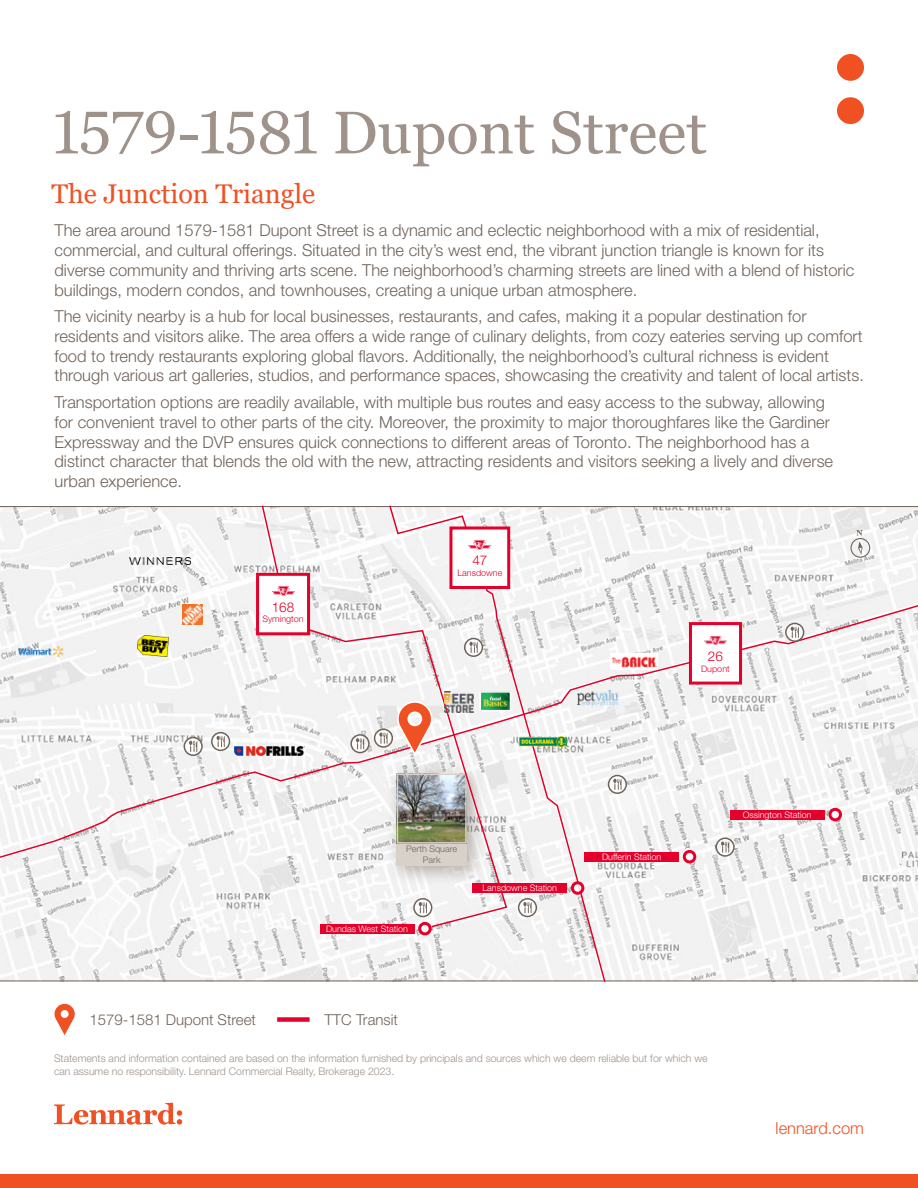
<style>
.page{position:relative;width:918px;height:1188px;background:#fff}
.page>*{position:absolute;margin:0;border:0;box-sizing:border-box;transform-origin:0 0}
.t1{font:60px "Georgia";color:#9e928a}
.t2{font:27px "Georgia";color:#f05123}
.t3{font:300 16.5px/19.8px "Helvetica Neue LT Std";color:#706359}
.t4{font:300 16.5px "Helvetica Neue LT Std";color:#f05123}
.t5{font:300 15px "Helvetica Neue LT Std";color:#706359}
.t6{font:300 13.5px "Helvetica Neue LT Std";color:#e4002b}
.t7{font:300 10.5px/12.6px "Helvetica Neue LT Std";color:#9e928a}
.t8{font:300 9px "Helvetica Neue LT Std";color:#fff}
.t9{font:300 9px "Helvetica Neue LT Std";color:#e4002b}
.t10{font:300 9px/10.8px "Helvetica Neue LT Std";color:#706359;text-align:center}
</style>
<div class="page">
<div style="left:0;top:1174px;width:918px;height:14px;background:#f05123"></div>
<svg style="left:837px;top:54px;width:27px;height:70px"></svg>
<svg style="left:54px;top:1103px;width:128px;height:22px"></svg>
<svg style="left:0;top:506px;width:918px;height:476px"></svg>
<div style="left:277px;top:1017px;width:33px;height:5px;background:#e4002b"></div>
<svg style="left:55px;top:1004px;width:20px;height:31px"></svg>
<svg style="left:261px;top:505px;width:127px;height:423px"></svg>
<svg style="left:388px;top:505px;width:219px;height:477px"></svg>
<svg style="left:0;top:601px;width:918px;height:264px"></svg>
<svg style="left:396px;top:700px;width:37px;height:57px"></svg>
<div style="left:690px;top:624px;width:51px;height:59px;background:#fff"></div>
<img style="left:705px;top:636px;width:21px;height:9px">
<div style="left:689px;top:622px;width:53px;height:63px;border:3px solid #e4002b"></div>
<div style="left:258px;top:574px;width:51px;height:60px;background:#fff"></div>
<img style="left:272px;top:587px;width:22px;height:8px">
<div style="left:256px;top:573px;width:54px;height:62px;border:3px solid #e4002b"></div>
<div style="left:451px;top:528px;width:58px;height:59px;background:#fff"></div>
<img style="left:469px;top:541px;width:22px;height:8px">
<div style="left:449px;top:526px;width:61px;height:63px;border:3px solid #e4002b"></div>
<svg style="left:850px;top:530px;width:20px;height:28px"></svg>
<div style="left:320px;top:924px;width:94px;height:10px;background:#e4002b"></div>
<div style="left:420px;top:923px;width:10px;height:11px;background:#fff;border-radius:50%"></div>
<div style="left:418px;top:922px;width:14px;height:13px;border:3px solid #e4002b;border-radius:50%"></div>
<div style="left:472px;top:883px;width:95px;height:10px;background:#e4002b"></div>
<svg style="left:572px;top:883px;width:11px;height:10px"></svg>
<div style="left:571px;top:881px;width:13px;height:14px;border:3px solid #e4002b;border-radius:50%"></div>
<div style="left:584px;top:852px;width:95px;height:10px;background:#e4002b"></div>
<div style="left:684px;top:851px;width:11px;height:11px;background:#fff;border-radius:50%"></div>
<div style="left:683px;top:850px;width:13px;height:13px;border:3px solid #e4002b;border-radius:50%"></div>
<div style="left:730px;top:810px;width:95px;height:10px;background:#e4002b"></div>
<div style="left:830px;top:809px;width:10px;height:11px;background:#fff;border-radius:50%"></div>
<div style="left:828px;top:808px;width:14px;height:13px;border:3px solid #e4002b;border-radius:50%"></div>
<img style="left:483px;top:694px;width:25px;height:14px">
<div style="left:480px;top:691px;width:31px;height:20px;border:2px solid #fff"></div>
<img style="left:445px;top:692px;width:29px;height:20px">
<img style="left:578px;top:691px;width:41px;height:14px">
<img style="left:520px;top:737px;width:47px;height:9px">
<img style="left:610px;top:653px;width:48px;height:16px">
<img style="left:130px;top:558px;width:60px;height:6px">
<img style="left:137px;top:635px;width:32px;height:22px">
<img style="left:18px;top:646px;width:45px;height:11px">
<img style="left:183px;top:604px;width:20px;height:20px">
<img style="left:234px;top:746px;width:70px;height:10px">
<svg style="left:351px;top:735px;width:18px;height:18px"></svg>
<div style="left:350px;top:734px;width:20px;height:19px;border:2px solid #706359;border-radius:50%"></div>
<svg style="left:356px;top:738px;width:8px;height:11px"></svg>
<svg style="left:375px;top:729px;width:17px;height:18px"></svg>
<div style="left:374px;top:729px;width:19px;height:19px;border:2px solid #706359;border-radius:50%"></div>
<svg style="left:379px;top:733px;width:9px;height:11px"></svg>
<svg style="left:414px;top:899px;width:18px;height:17px"></svg>
<div style="left:413px;top:898px;width:19px;height:19px;border:2px solid #706359;border-radius:50%"></div>
<svg style="left:419px;top:902px;width:8px;height:11px"></svg>
<svg style="left:519px;top:899px;width:17px;height:17px"></svg>
<div style="left:518px;top:898px;width:19px;height:19px;border:2px solid #706359;border-radius:50%"></div>
<svg style="left:523px;top:902px;width:9px;height:11px"></svg>
<svg style="left:212px;top:733px;width:18px;height:17px"></svg>
<div style="left:211px;top:732px;width:19px;height:19px;border:2px solid #706359;border-radius:50%"></div>
<svg style="left:217px;top:736px;width:8px;height:11px"></svg>
<svg style="left:716px;top:838px;width:18px;height:18px"></svg>
<div style="left:715px;top:837px;width:20px;height:20px;border:2px solid #706359;border-radius:50%"></div>
<svg style="left:721px;top:842px;width:8px;height:11px"></svg>
<svg style="left:786px;top:623px;width:18px;height:18px"></svg>
<div style="left:785px;top:623px;width:19px;height:19px;border:2px solid #706359;border-radius:50%"></div>
<svg style="left:791px;top:627px;width:8px;height:11px"></svg>
<svg style="left:465px;top:638px;width:17px;height:18px"></svg>
<div style="left:464px;top:638px;width:19px;height:19px;border:2px solid #706359;border-radius:50%"></div>
<svg style="left:469px;top:642px;width:9px;height:11px"></svg>
<svg style="left:609px;top:775px;width:17px;height:18px"></svg>
<div style="left:608px;top:775px;width:19px;height:19px;border:2px solid #706359;border-radius:50%"></div>
<svg style="left:613px;top:779px;width:9px;height:11px"></svg>
<svg style="left:184px;top:738px;width:18px;height:17px"></svg>
<div style="left:184px;top:737px;width:19px;height:19px;border:2px solid #706359;border-radius:50%"></div>
<svg style="left:189px;top:741px;width:8px;height:11px"></svg>
<h1 class="t1" style="left:54px;top:96px;width:654px">1579-1581 Dupont Street</h1>
<h2 class="t2" style="left:52px;top:177px;width:265px">The Junction Triangle</h2>
<p class="t3" style="left:55px;top:220px;width:801px">The area around 1579-1581 Dupont Street is a dynamic and eclectic neighborhood with a mix of residential, commercial, and cultural offerings. Situated in the city’s west end, the vibrant junction triangle is known for its diverse community and thriving arts scene. The neighborhood’s charming streets are lined with a blend of historic buildings, modern condos, and townhouses, creating a unique urban atmosphere.</p>
<p class="t3" style="left:55px;top:306px;width:811px">The vicinity nearby is a hub for local businesses, restaurants, and cafes, making it a popular destination for residents and visitors alike. The area offers a wide range of culinary delights, from cozy eateries serving up comfort food to trendy restaurants exploring global flavors. Additionally, the neighborhood’s cultural richness is evident through various art galleries, studios, and performance spaces, showcasing the creativity and talent of local artists.</p>
<p class="t3" style="left:55px;top:392px;width:780px">Transportation options are readily available, with multiple bus routes and easy access to the subway, allowing for convenient travel to other parts of the city. Moreover, the proximity to major thoroughfares like the Gardiner Expressway and the DVP ensures quick connections to different areas of Toronto. The neighborhood has a distinct character that blends the old with the new, attracting residents and visitors seeking a lively and diverse urban experience.</p>
<p class="t6" style="left:272px;top:599px;width:24px">168</p>
<p class="t9" style="left:262px;top:614px;width:43px">Symington</p>
<p class="t6" style="left:472px;top:552px;width:17px">47</p>
<p class="t9" style="left:457px;top:567px;width:47px">Lansdowne</p>
<p class="t6" style="left:708px;top:648px;width:17px">26</p>
<p class="t9" style="left:701px;top:663px;width:30px">Dupont</p>
<p class="t10" style="left:406px;top:844px;width:52px">Perth Square<br>Park</p>
<p class="t8" style="left:326px;top:923px;width:83px">Dundas West Station</p>
<p class="t8" style="left:482px;top:883px;width:76px">Lansdowne Station</p>
<p class="t5" style="left:90px;top:1010px;width:168px">1579-1581 Dupont Street</p>
<p class="t5" style="left:325px;top:1010px;width:75px">TTC Transit</p>
<p class="t8" style="left:602px;top:851px;width:61px">Dufferin Station</p>
<p class="t7" style="left:54px;top:1052px;width:655px">Statements and information contained are based on the information furnished by principals and sources which we deem reliable but for which we can assume no responsibility. Lennard Commercial Realty, Brokerage 2023.</p>
<p class="t8" style="left:743px;top:809px;width:71px">Ossington Station</p>
<p class="t4" style="left:776px;top:1118px;width:90px">lennard.com</p>
</div>
